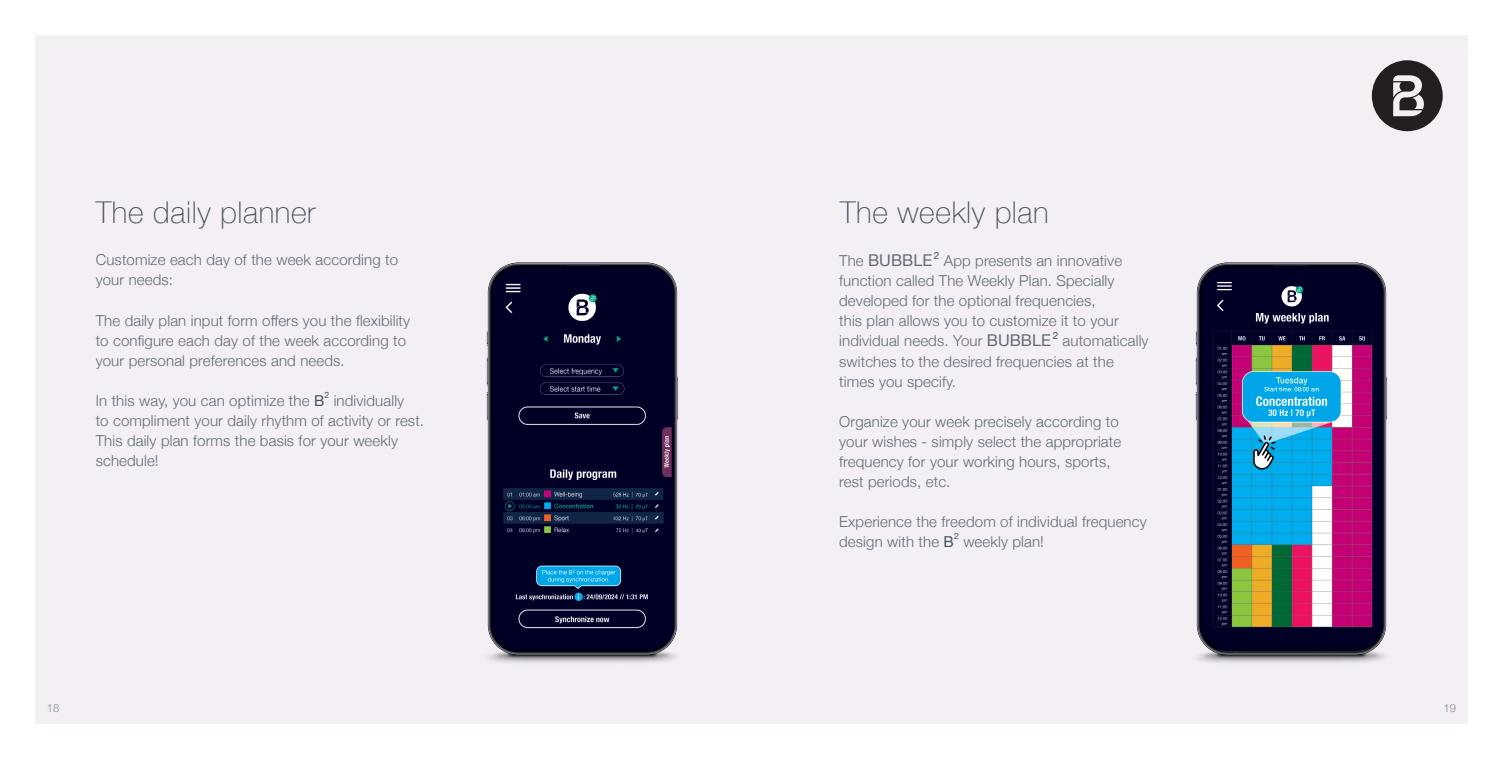
<style>
.page{position:relative;width:1503px;height:759px;background:#fff}
.page>*{position:absolute;margin:0;border:0;box-sizing:border-box;transform-origin:0 0}
._20_Bold_Left{font:100 30px "Helvetica Neue";letter-spacing:.02em;color:#46505e}
._12_16_Reg_Left{font:16.25px "Helvetica Neue";color:#626b77}
._12_16_Reg_Left-2{font:300 15px/20px "Helvetica Neue";letter-spacing:.01em;color:#626b77}
.t1{font:300 11.25px "Helvetica Neue";color:#838a93}
._12_16_Reg_Left-3{font:10px "Helvetica Neue";color:#46505e}
._12_16_Reg_Left-4{font:8.75px "Helvetica Neue";color:#46505e}
.s1{font-weight:400;color:#46505e}
.s2{font-weight:300;font-size:15px}
.s3{font-weight:400;font-size:16.25px}
</style>
<div class="page">
<div style="left:35px;top:35px;width:1432px;height:688px;background:#f3eff5"></div>
<img style="left:1195px;top:262px;width:193px;height:401px">
<img style="left:486px;top:262px;width:193px;height:401px">
<svg style="left:1371px;top:60px;width:71px;height:71px"></svg>
<p class="_20_Bold_Left" style="left:96px;top:190px;width:221px">The daily planner</p>
<p class="_12_16_Reg_Left-2" style="left:96px;top:249px;width:304px">Customize each day of the week according to</p>
<p class="_12_16_Reg_Left-2" style="left:96px;top:269px;width:79px">your needs:</p>
<p class="_12_16_Reg_Left-2" style="left:96px;top:309px;width:316px">The daily plan input form offers you the flexibility</p>
<p class="_12_16_Reg_Left-2" style="left:96px;top:329px;width:312px">to configure each day of the week according to</p>
<p class="_12_16_Reg_Left-2" style="left:96px;top:349px;width:250px">your personal preferences and needs.</p>
<p class="_12_16_Reg_Left-2" style="left:96px;top:389px;width:230px">In this way, you can optimize the <span class="s1">B</span></p>
<p class="_12_16_Reg_Left-4" style="left:324px;top:388px;width:6px">2</p>
<p class="_12_16_Reg_Left-2" style="left:334px;top:389px;width:72px">individually</p>
<p class="_12_16_Reg_Left-2" style="left:96px;top:409px;width:330px">to compliment your daily rhythm of activity or rest.</p>
<p class="_12_16_Reg_Left-2" style="left:96px;top:429px;width:304px">This daily plan forms the basis for your weekly</p>
<p class="_12_16_Reg_Left-2" style="left:96px;top:449px;width:64px">schedule!</p>
<p class="_20_Bold_Left" style="left:840px;top:190px;width:210px">The weekly plan</p>
<p class="_12_16_Reg_Left" style="left:839px;top:249px;width:95px"><span class="s2">The</span> BUBBLE</p>
<p class="_12_16_Reg_Left-3" style="left:934px;top:248px;width:7px">2</p>
<p class="_12_16_Reg_Left-2" style="left:943px;top:250px;width:180px">App presents an innovative</p>
<p class="_12_16_Reg_Left-2" style="left:839px;top:270px;width:277px">function called The Weekly Plan. Specially</p>
<p class="_12_16_Reg_Left-2" style="left:839px;top:290px;width:258px">developed for the optional frequencies,</p>
<p class="_12_16_Reg_Left-2" style="left:839px;top:310px;width:281px">this plan allows you to customize it to your individual needs. Your <span class="s3">BUBBLE</span></p>
<p class="_12_16_Reg_Left-3" style="left:1052px;top:328px;width:7px">2</p>
<p class="_12_16_Reg_Left-2" style="left:839px;top:330px;width:311px;text-indent:223px">automatically switches to the desired frequencies at the</p>
<p class="_12_16_Reg_Left-2" style="left:839px;top:370px;width:118px">times you specify.</p>
<p class="_12_16_Reg_Left-2" style="left:839px;top:410px;width:281px">Organize your week precisely according to</p>
<p class="_12_16_Reg_Left-2" style="left:839px;top:430px;width:283px">your wishes - simply select the appropriate</p>
<p class="_12_16_Reg_Left-2" style="left:839px;top:450px;width:273px">frequency for your working hours, sports,</p>
<p class="_12_16_Reg_Left-2" style="left:839px;top:470px;width:113px">rest periods, etc.</p>
<p class="_12_16_Reg_Left-2" style="left:839px;top:510px;width:309px">Experience the freedom of individual frequency design with the <span class="s1">B</span></p>
<p class="_12_16_Reg_Left-4" style="left:954px;top:529px;width:6px">2</p>
<p class="_12_16_Reg_Left-2" style="left:963px;top:530px;width:82px">weekly plan!</p>
<p class="t1" style="left:47px;top:698px;width:14px">18</p>
<p class="t1" style="left:1443px;top:698px;width:14px">19</p>
</div>
